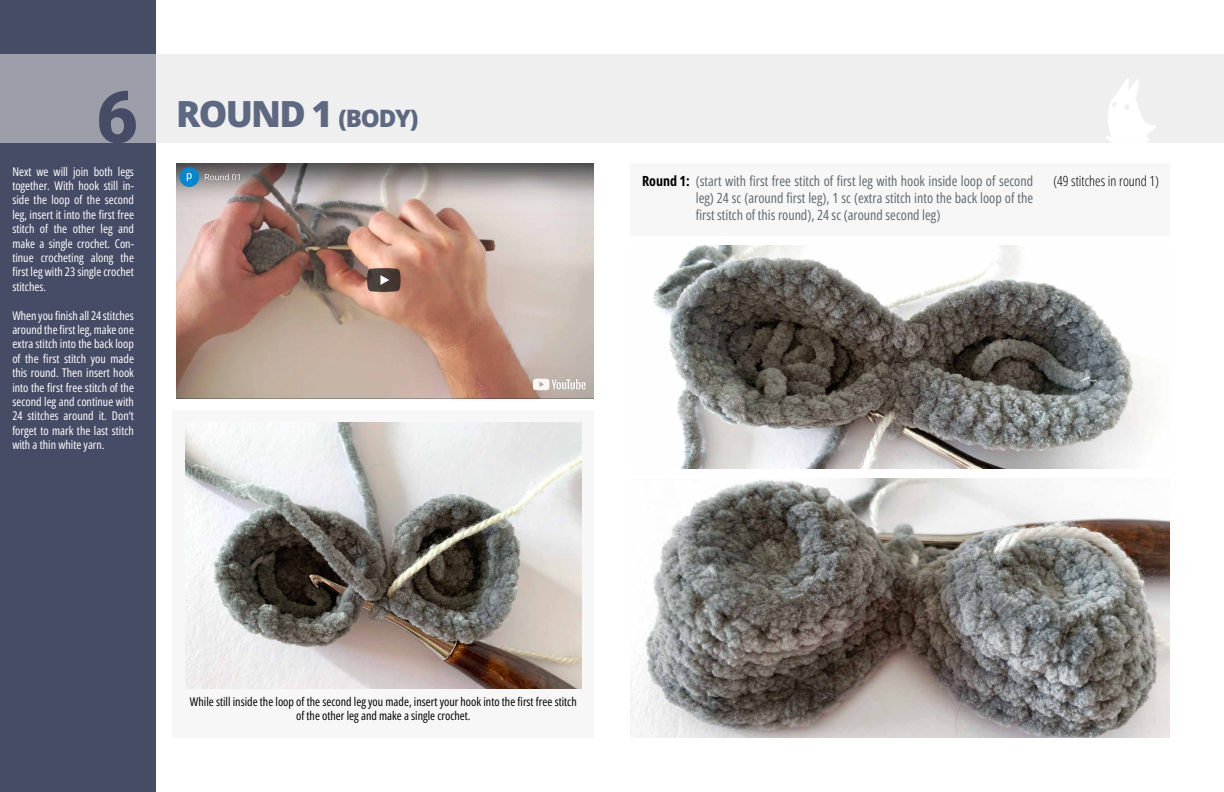
<style>
.page{position:relative;width:1224px;height:792px;background:#fff}
.page>*{position:absolute;margin:0;border:0;box-sizing:border-box;transform-origin:0 0}
.t1{font:900 72px "Roboto";color:#474c66}
.t2{font:800 36px "Open Sans";letter-spacing:-.05em;color:#5d6980}
.t3{font:14px/16.8px "Open Sans Condensed";color:#626a70}
.t4{font:300 14px "Open Sans Condensed";color:#000}
.t5{font:12px/14.4px "Open Sans Condensed";color:#fff;text-align:justify}
.t6{font:12px/14.4px "Open Sans Condensed";color:#000;text-align:center}
.s1{font-size:24px}
.s2{font-weight:700;color:#000}
</style>
<div class="page">
<div style="left:0;top:0;width:155px;height:792px;background:#474c66"></div>
<svg style="left:0;top:54px;width:1224px;height:88px;fill:#efefef"></svg>
<svg style="left:1072px;top:77px;width:116px;height:66px"></svg>
<img style="left:176px;top:163px;width:418px;height:235px">
<div style="left:172px;top:410px;width:422px;height:328px;background:#f7f7f7"></div>
<img style="left:185px;top:423px;width:397px;height:265px">
<img style="left:631px;top:478px;width:539px;height:260px">
<img style="left:653px;top:245px;width:506px;height:224px">
<div style="left:630px;top:163px;width:540px;height:73px;background:#f7f7f7"></div>
<h1 class="t1" style="left:96px;top:67px;width:43px">6</h1>
<p class="t5" style="left:12px;top:164px;width:123px">Next we will join both legs together. With hook still in&shy;side the loop of the second leg, insert it into the first free stitch of the other leg and make a single crochet. Con&shy;tinue crocheting along the first leg with 23 single crochet stitches.</p>
<p class="t5" style="left:12px;top:308px;width:123px">When you finish all 24 stitches around the first leg, make one extra stitch into the back loop of the first stitch you made this round. Then insert hook into the first free stitch of the second leg and continue with 24 stitches around it. Don‘t forget to mark the last stitch with a thin white yarn.</p>
<h2 class="t2" style="left:176px;top:89px;width:244px">ROUND 1 <span class="s1">(BODY)</span></h2>
<p class="t3" style="left:642px;top:172px;width:393px"><span class="s2">Round 1:</span> (start with first free stitch of first leg with hook inside loop of second</p>
<p class="t4" style="left:1053px;top:172px;width:107px">(49 stitches in round 1)</p>
<p class="t3" style="left:696px;top:189px;width:339px">leg) 24 sc (around first leg), 1 sc (extra stitch into the back loop of the first stitch of this round), 24 sc (around second leg)</p>
<p class="t6" style="left:190px;top:694px;width:388px">While still inside the loop of the second leg you made, insert your hook into the first free stitch of the other leg and make a single crochet.</p>
</div>
